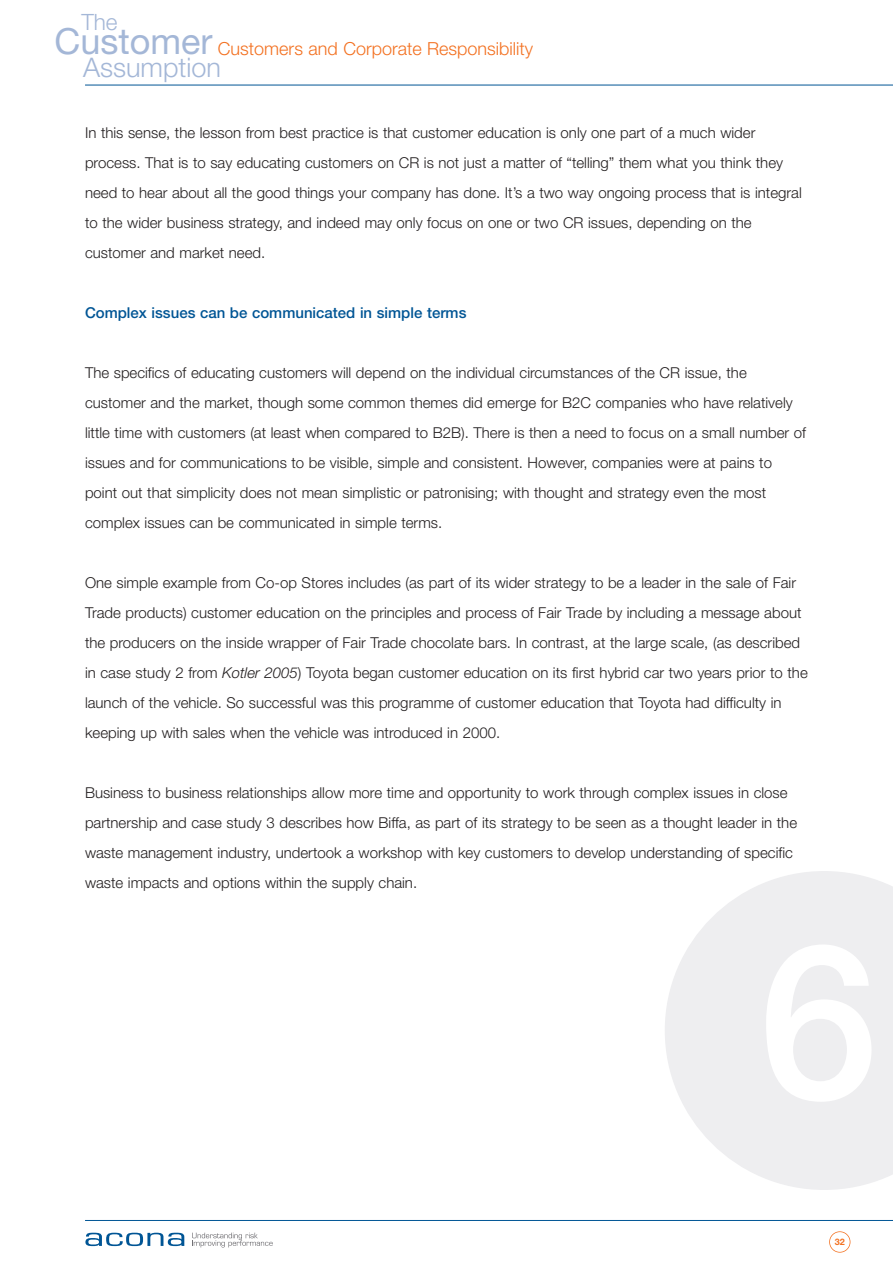
<style>
.page{position:relative;width:893px;height:1263px;background:#fff}
.page>*{position:absolute;margin:0;border:0;box-sizing:border-box;transform-origin:0 0}
.t1{font:36px "Helvetica Neue";color:#a4b7d7}
.t2{font:300 27px "Helvetica Neue";color:#a4b7d7}
.t3{font:300 22.5px "Helvetica Neue";color:#a4b7d7}
.t4{font:300 18px "Helvetica Neue";color:#f37121}
.t5{font:300 15px/30px "Helvetica Neue";color:#231f20}
.t6{font:500 15px "Helvetica Neue";color:#005595}
.t7{font:700 9px "Helvetica Neue";color:#f37121}
.s1{font-style:italic}
</style>
<div class="page">
<svg style="left:665px;top:871px;width:228px;height:319px;fill:#eeeef0"></svg>
<hr style="left:85px;top:85px;width:808px;height:1px;background:#005595">
<hr style="left:85px;top:1220px;width:808px;height:1px;background:#005595">
<svg style="left:85px;top:1233px;width:99px;height:13px"></svg>
<svg style="left:192px;top:1233px;width:81px;height:14px"></svg>
<div style="left:829px;top:1231px;width:21px;height:21px;border:2px solid #f37121;border-radius:50%"></div>
<h3 class="t3" style="left:81px;top:14px;width:38px">The</h3>
<h1 class="t1" style="left:55px;top:29px;width:160px">Customer</h1>
<h2 class="t2" style="left:83px;top:58px;width:139px">Assumption</h2>
<p class="t4" style="left:218px;top:42px;width:317px">Customers and Corporate Responsibility</p>
<p class="t5" style="left:85px;top:119px;width:718px">In this sense, the lesson from best practice is that customer education is only one part of a much wider process. That is to say educating customers on CR is not just a matter of “telling” them what you think they need to hear about all the good things your company has done. It’s a two way ongoing process that is integral to the wider business strategy, and indeed may only focus on one or two CR issues, depending on the customer and market need.</p>
<p class="t6" style="left:85px;top:308px;width:383px">Complex issues can be communicated in simple terms</p>
<p class="t5" style="left:85px;top:359px;width:722px">The specifics of educating customers will depend on the individual circumstances of the CR issue, the customer and the market, though some common themes did emerge for B2C companies who have relatively little time with customers (at least when compared to B2B). There is then a need to focus on a small number of issues and for communications to be visible, simple and consistent. However, companies were at pains to point out that simplicity does not mean simplistic or patronising; with thought and strategy even the most complex issues can be communicated in simple terms.</p>
<p class="t5" style="left:85px;top:569px;width:724px">One simple example from Co-op Stores includes (as part of its wider strategy to be a leader in the sale of Fair Trade products) customer education on the principles and process of Fair Trade by including a message about the producers on the inside wrapper of Fair Trade chocolate bars. In contrast, at the large scale, (as described in case study 2 from <span class="s1">Kotler 2005</span>) Toyota began customer education on its first hybrid car two years prior to the launch of the vehicle. So successful was this programme of customer education that Toyota had difficulty in keeping up with sales when the vehicle was introduced in 2000.</p>
<p class="t5" style="left:85px;top:779px;width:714px">Business to business relationships allow more time and opportunity to work through complex issues in close partnership and case study 3 describes how Biffa, as part of its strategy to be seen as a thought leader in the waste management industry, undertook a workshop with key customers to develop understanding of specific waste impacts and options within the supply chain.</p>
<p class="t7" style="left:835px;top:1238px;width:12px">32</p>
</div>
